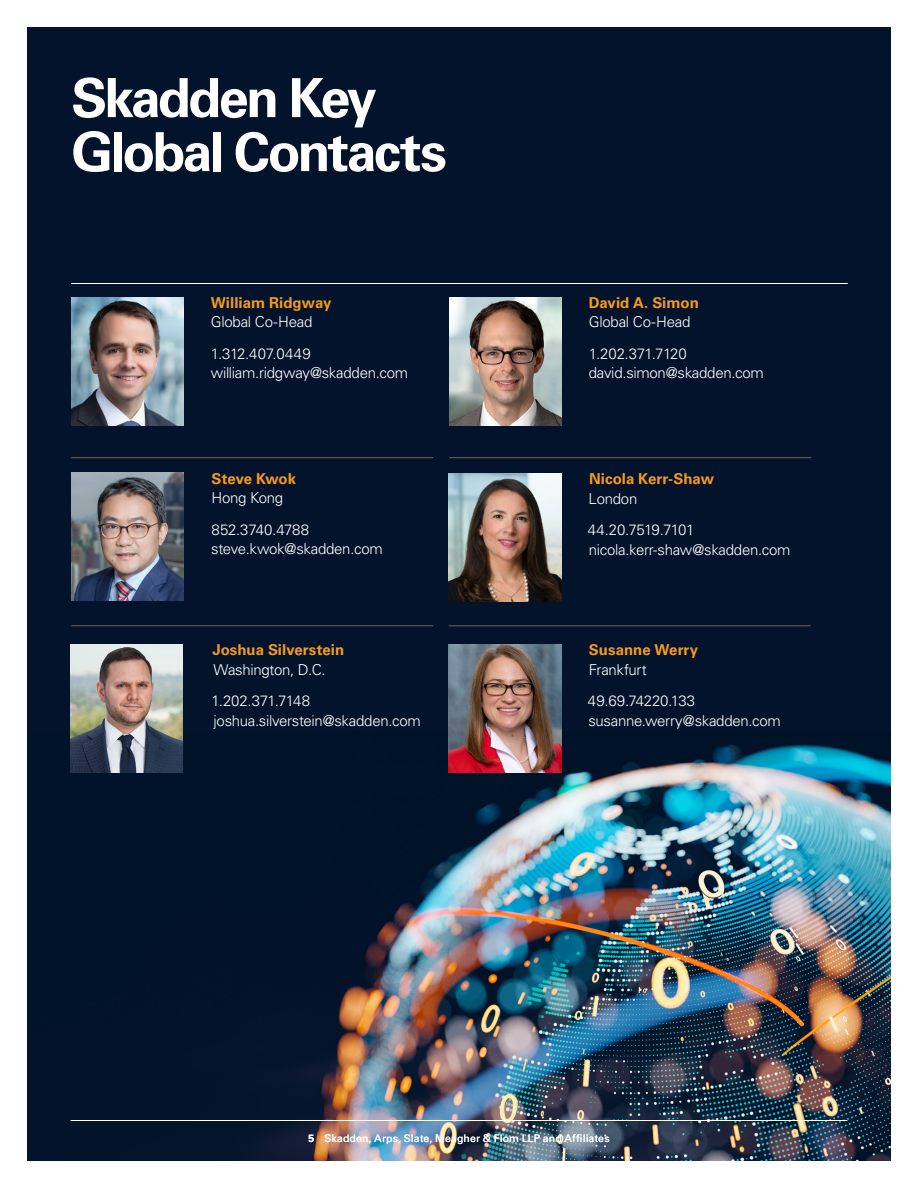
<style>
.page{position:relative;width:918px;height:1188px;background:#fff}
.page>*{position:absolute;margin:0;border:0;box-sizing:border-box;transform-origin:0 0}
.Subtitle{font:700 54px "Univers LT Std";letter-spacing:-.055em;color:#fff}
.Title_and_Office{font:300 15px/19.5px "Univers LT Std";letter-spacing:-.02em;color:#fff}
.Name{font:700 15px "Univers LT Std";color:#f79a1c}
.Folio{font:10.5px "Univers LT Std";letter-spacing:.01em;color:#fff}
.s1{font-weight:700}
</style>
<div class="page">
<div style="left:27px;top:27px;width:864px;height:1134px;background:#03132c"></div>
<img style="left:70px;top:731px;width:821px;height:430px">
<img style="left:449px;top:297px;width:113px;height:129px">
<img style="left:71px;top:473px;width:113px;height:128px">
<hr style="left:71px;top:457px;width:362px;height:1px;background:#726458">
<hr style="left:449px;top:457px;width:362px;height:1px;background:#726458">
<img style="left:70px;top:644px;width:113px;height:128px">
<hr style="left:71px;top:626px;width:362px;height:1px;background:#726458">
<img style="left:449px;top:644px;width:112px;height:128px">
<img style="left:71px;top:297px;width:113px;height:128px">
<hr style="left:449px;top:626px;width:362px;height:1px;background:#726458">
<img style="left:449px;top:473px;width:112px;height:129px">
<hr style="left:71px;top:283px;width:777px;height:1px;background:#fff">
<hr style="left:71px;top:1120px;width:776px;height:1px;background:#fff">
<p class="Subtitle" style="left:71px;top:66px;width:307px">Skadden Key</p>
<p class="Subtitle" style="left:71px;top:120px;width:377px">Global Contacts</p>
<p class="Name" style="left:211px;top:294px;width:122px">William Ridgway</p>
<p class="Title_and_Office" style="left:211px;top:312px;width:103px">Global Co-Head</p>
<p class="Title_and_Office" style="left:211px;top:344px;width:199px">1.312.407.0449 william.ridgway@skadden.com</p>
<p class="Name" style="left:212px;top:469px;width:86px">Steve Kwok</p>
<p class="Title_and_Office" style="left:211px;top:488px;width:73px">Hong Kong</p>
<p class="Title_and_Office" style="left:211px;top:520px;width:173px">852.3740.4788 steve.kwok@skadden.com</p>
<p class="Name" style="left:212px;top:641px;width:133px">Joshua Silverstein</p>
<p class="Title_and_Office" style="left:213px;top:660px;width:114px">Washington, D.C.</p>
<p class="Title_and_Office" style="left:212px;top:691px;width:211px">1.202.371.7148 joshua.silverstein@skadden.com</p>
<p class="Name" style="left:589px;top:294px;width:112px">David A. Simon</p>
<p class="Title_and_Office" style="left:589px;top:312px;width:103px">Global Co-Head</p>
<p class="Title_and_Office" style="left:589px;top:344px;width:177px">1.202.371.7120 david.simon@skadden.com</p>
<p class="Name" style="left:589px;top:470px;width:127px">Nicola Kerr-Shaw</p>
<p class="Title_and_Office" style="left:589px;top:489px;width:50px">London</p>
<p class="Title_and_Office" style="left:588px;top:520px;width:204px">44.20.7519.7101 nicola.kerr-shaw@skadden.com</p>
<p class="Name" style="left:589px;top:641px;width:111px">Susanne Werry</p>
<p class="Title_and_Office" style="left:589px;top:660px;width:60px">Frankfurt</p>
<p class="Title_and_Office" style="left:588px;top:691px;width:195px">49.69.74220.133 susanne.werry@skadden.com</p>
<p class="Folio" style="left:308px;top:1132px;width:303px"><span class="s1">5</span> Skadden, Arps, Slate, Meagher &amp; Flom LLP and Affiliates</p>
</div>
